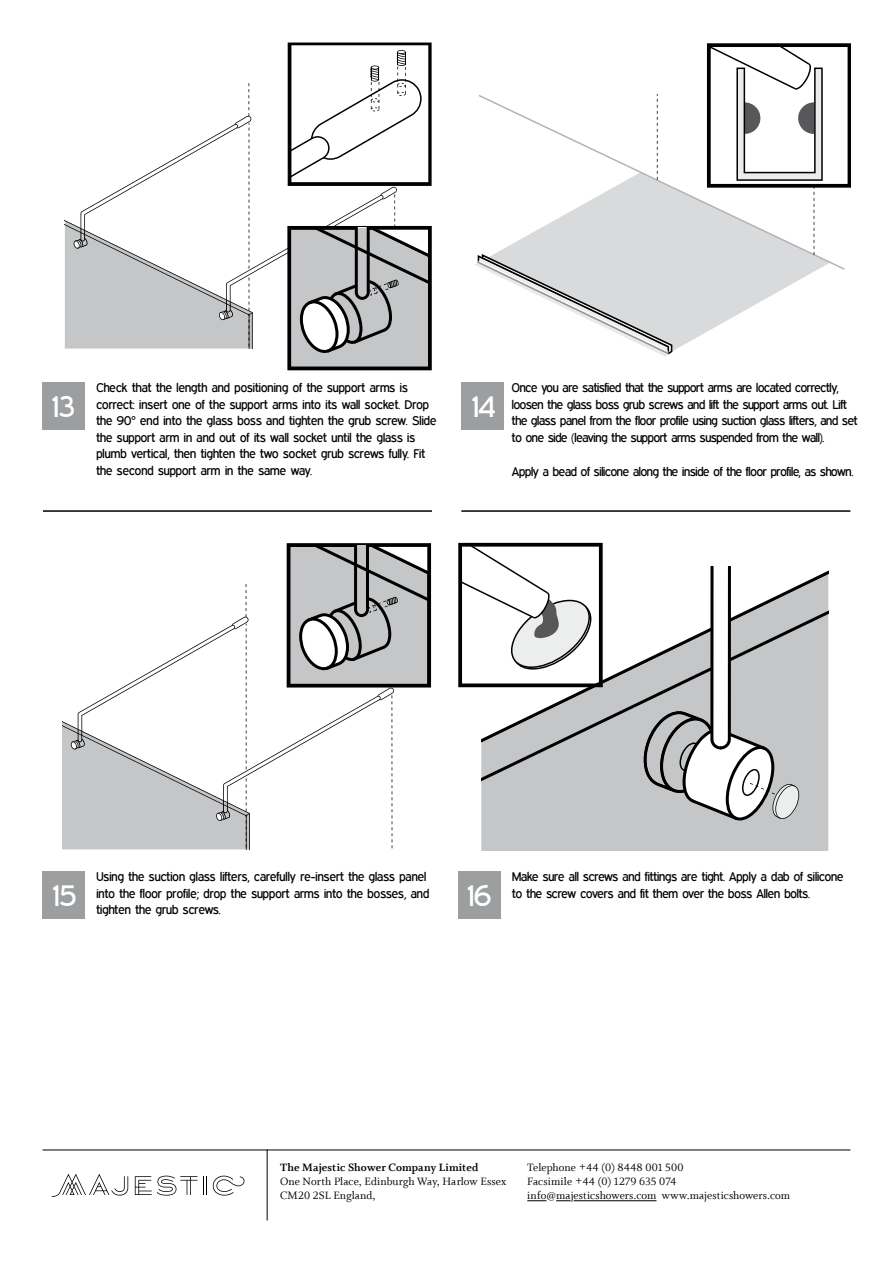
<style>
.page{position:relative;width:893px;height:1263px;background:#fff}
.page>*{position:absolute;margin:0;border:0;box-sizing:border-box;transform-origin:0 0}
.t1{font:30px "Expressway Free";color:#fff}
.t2{font:12.75px/16.5px "Expressway Free";letter-spacing:-.01em;color:#000}
.t3{font:12px/14.2px "Whitman Roman LF";letter-spacing:.005em;color:#000}
.t4{font:12px "Whitman Bold LF";letter-spacing:.005em;color:#000}
</style>
<div class="page">
<svg style="left:52px;top:1174px;width:76px;height:23px"></svg>
<svg style="left:213px;top:1176px;width:32px;height:19px"></svg>
<svg style="left:135px;top:1176px;width:72px;height:19px"></svg>
<svg style="left:527px;top:1200px;width:19px;height:1px"></svg>
<svg style="left:556px;top:1200px;width:15px;height:1px"></svg>
<hr style="left:574px;top:1200px;width:82px;height:1px;background:#000">
<hr style="left:43px;top:1149px;width:807px;height:1px;background:#000">
<hr style="left:267px;top:1149px;width:1px;height:71px;background:#000">
<svg style="left:65px;top:43px;width:367px;height:327px"></svg>
<div style="left:43px;top:383px;width:42px;height:47px;background:#9c9e9f"></div>
<hr style="left:43px;top:510px;width:389px;height:2px;background:#000">
<svg style="left:672px;top:270px;width:144px;height:82px;fill:#e0e0e1"></svg>
<svg style="left:479px;top:95px;width:366px;height:175px"></svg>
<svg style="left:657px;top:94px;width:1px;height:86px"></svg>
<svg style="left:707px;top:43px;width:143px;height:212px"></svg>
<svg style="left:475px;top:254px;width:197px;height:103px"></svg>
<div style="left:461px;top:383px;width:43px;height:47px;background:#9c9e9f"></div>
<hr style="left:461px;top:510px;width:389px;height:2px;background:#000">
<svg style="left:62px;top:543px;width:369px;height:307px"></svg>
<svg style="left:458px;top:543px;width:145px;height:144px"></svg>
<svg style="left:481px;top:566px;width:347px;height:285px;fill:#c5c6c8"></svg>
<svg style="left:644px;top:566px;width:157px;height:254px"></svg>
<div style="left:43px;top:872px;width:42px;height:47px;background:#9c9e9f"></div>
<div style="left:458px;top:872px;width:43px;height:47px;background:#9c9e9f"></div>
<h1 class="t1" style="left:52px;top:389px;width:24px">13</h1>
<p class="t2" style="left:96px;top:379px;width:342px">Check that the length and positioning of the support arms is correct: insert one of the support arms into its wall socket. Drop the 90° end into the glass boss and tighten the grub screw. Slide the support arm in and out of its wall socket until the glass is plumb vertical, then tighten the two socket grub screws fully. Fit the second support arm in the same way.</p>
<h1 class="t1" style="left:472px;top:389px;width:25px">14</h1>
<p class="t2" style="left:512px;top:379px;width:347px">Once you are satisfied that the support arms are located correctly, loosen the glass boss grub screws and lift the support arms out. Lift the glass panel from the floor profile using suction glass lifters, and set to one side (leaving the support arms suspended from the wall).</p>
<p class="t2" style="left:512px;top:463px;width:343px">Apply a bead of silicone along the inside of the floor profile, as shown.</p>
<h1 class="t1" style="left:53px;top:878px;width:25px">15</h1>
<p class="t2" style="left:96px;top:868px;width:334px">Using the suction glass lifters, carefully re-insert the glass panel into the floor profile; drop the support arms into the bosses, and tighten the grub screws.</p>
<h1 class="t1" style="left:467px;top:878px;width:25px">16</h1>
<p class="t2" style="left:512px;top:868px;width:333px">Make sure all screws and fittings are tight. Apply a dab of silicone to the screw covers and fit them over the boss Allen bolts.</p>
<p class="t4" style="left:280px;top:1160px;width:200px">The Majestic Shower Company Limited</p>
<p class="t3" style="left:280px;top:1174px;width:228px">One North Place, Edinburgh Way, Harlow Essex<br>CM20 2SL England,</p>
<p class="t3" style="left:527px;top:1160px;width:264px">Telephone +44 (0) 8448 001 500<br>Facsimile +44 (0) 1279 635 074 info@majesticshowers.com www.majesticshowers.com</p>
</div>
